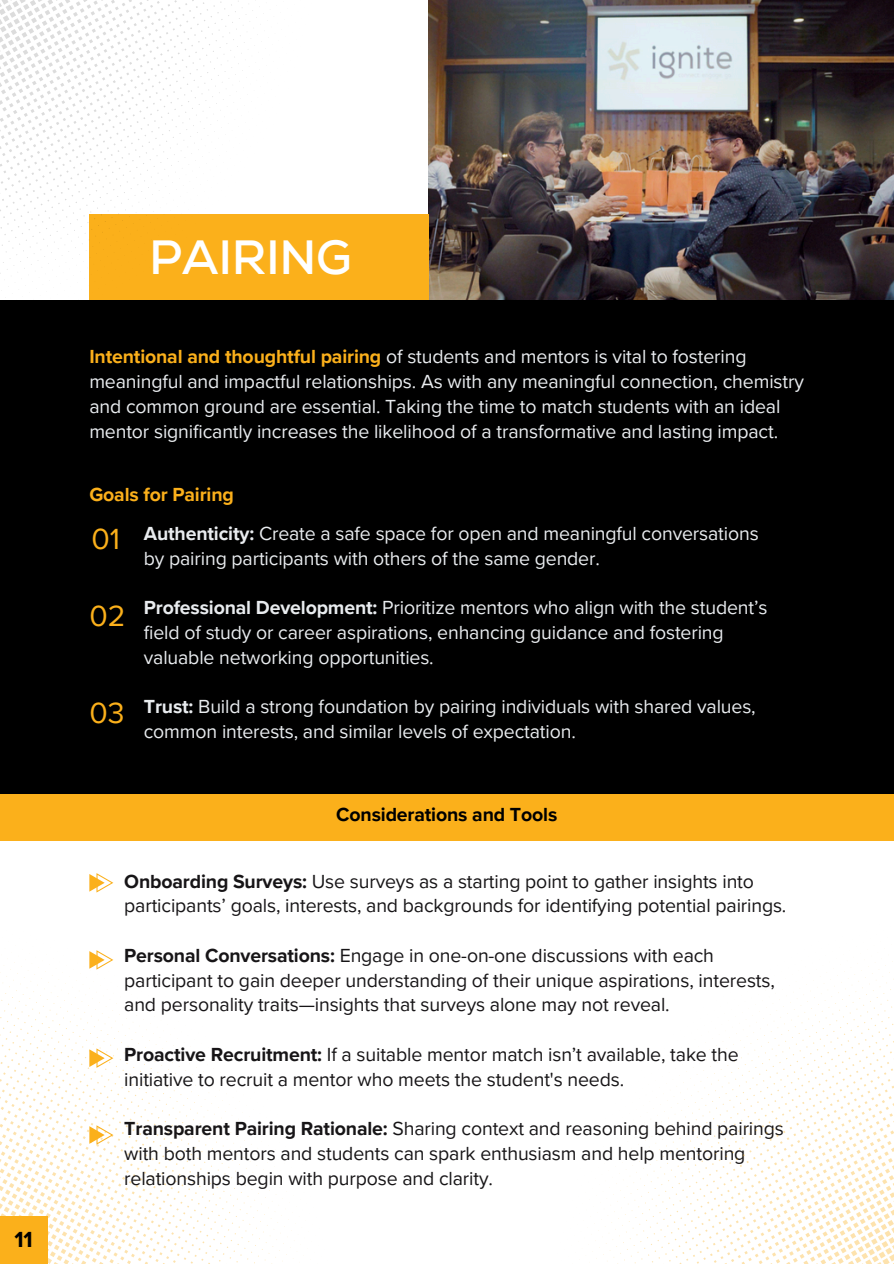
<style>
.page{position:relative;width:894px;height:1264px;background:#fff}
.page>*{position:absolute;margin:0;border:0;box-sizing:border-box;transform-origin:0 0}
.t1{font:700 48px "Nexa";letter-spacing:-.01em;color:#fff}
.t2{font:30px "Proxima Nova";color:#fbb01b}
.t3{font:700 22.5px "Proxima Nova";color:#000}
.t4{font:19.5px/24.8px "Proxima Nova";letter-spacing:-.01em;color:#e9ecef}
.t5{font:19.5px/24.8px "Proxima Nova";letter-spacing:-.01em;color:#171517}
.t6{font:700 19.5px "Proxima Nova";letter-spacing:-.01em;color:#000}
.t7{font:700 19.5px "Proxima Nova";letter-spacing:-.01em;color:#fbb01b}
.s1{font-weight:700;color:#fbb01b}
.s2{font-weight:700}
</style>
<div class="page">
<img style="left:428px;top:0;width:465px;height:300px">
<div style="left:89px;top:214px;width:339px;height:92px;background:#fbb01b"></div>
<div style="left:0;top:300px;width:893px;height:494px;background:#000"></div>
<div style="left:0;top:794px;width:893px;height:46px;background:#fbb01b"></div>
<svg style="left:0;top:959px;width:292px;height:304px"></svg>
<svg style="left:0;top:0;width:264px;height:274px"></svg>
<div style="left:0;top:1216px;width:47px;height:47px;background:#fbb01b"></div>
<svg style="left:89px;top:873px;width:24px;height:19px"></svg>
<svg style="left:89px;top:950px;width:24px;height:19px"></svg>
<svg style="left:89px;top:1048px;width:24px;height:19px"></svg>
<svg style="left:89px;top:1125px;width:24px;height:19px"></svg>
<svg style="left:592px;top:961px;width:301px;height:302px"></svg>
<p class="t3" style="left:14px;top:1225px;width:20px">11</p>
<p class="t1" style="left:149px;top:229px;width:204px">PAIRING</p>
<p class="t4" style="left:89px;top:345px;width:715px"><span class="s1">Intentional and thoughtful pairing</span> of students and mentors is vital to fostering meaningful and impactful relationships. As with any meaningful connection, chemistry and common ground are essential. Taking the time to match students with an ideal mentor significantly increases the likelihood of a transformative and lasting impact.</p>
<p class="t7" style="left:89px;top:483px;width:146px">Goals for Pairing</p>
<h2 class="t2" style="left:92px;top:521px;width:30px">01</h2>
<p class="t2" style="left:89px;top:599px;width:37px">02</p>
<p class="t2" style="left:89px;top:696px;width:37px">03</p>
<p class="t4" style="left:144px;top:521px;width:616px"><span class="s2">Authenticity:</span> Create a safe space for open and meaningful conversations by pairing participants with others of the same gender.</p>
<p class="t4" style="left:144px;top:595px;width:625px"><span class="s2">Professional Development:</span> Prioritize mentors who align with the student’s field of study or career aspirations, enhancing guidance and fostering valuable networking opportunities.</p>
<p class="t4" style="left:144px;top:694px;width:613px"><span class="s2">Trust:</span> Build a strong foundation by pairing individuals with shared values, common interests, and similar levels of expectation.</p>
<h1 class="t6" style="left:336px;top:803px;width:222px">Considerations and Tools</h1>
<p class="t5" style="left:124px;top:869px;width:663px"><span class="s2">Onboarding Surveys:</span> Use surveys as a starting point to gather insights into participants’ goals, interests, and backgrounds for identifying potential pairings.</p>
<p class="t5" style="left:124px;top:943px;width:652px"><span class="s2">Personal Conversations:</span> Engage in one-on-one discussions with each participant to gain deeper understanding of their unique aspirations, interests, and personality traits—insights that surveys alone may not reveal.</p>
<p class="t5" style="left:124px;top:1042px;width:615px"><span class="s2">Proactive Recruitment:</span> If a suitable mentor match isn’t available, take the initiative to recruit a mentor who meets the student's needs.</p>
<p class="t5" style="left:124px;top:1116px;width:661px"><span class="s2">Transparent Pairing Rationale:</span> Sharing context and reasoning behind pairings with both mentors and students can spark enthusiasm and help mentoring relationships begin with purpose and clarity.</p>
</div>
